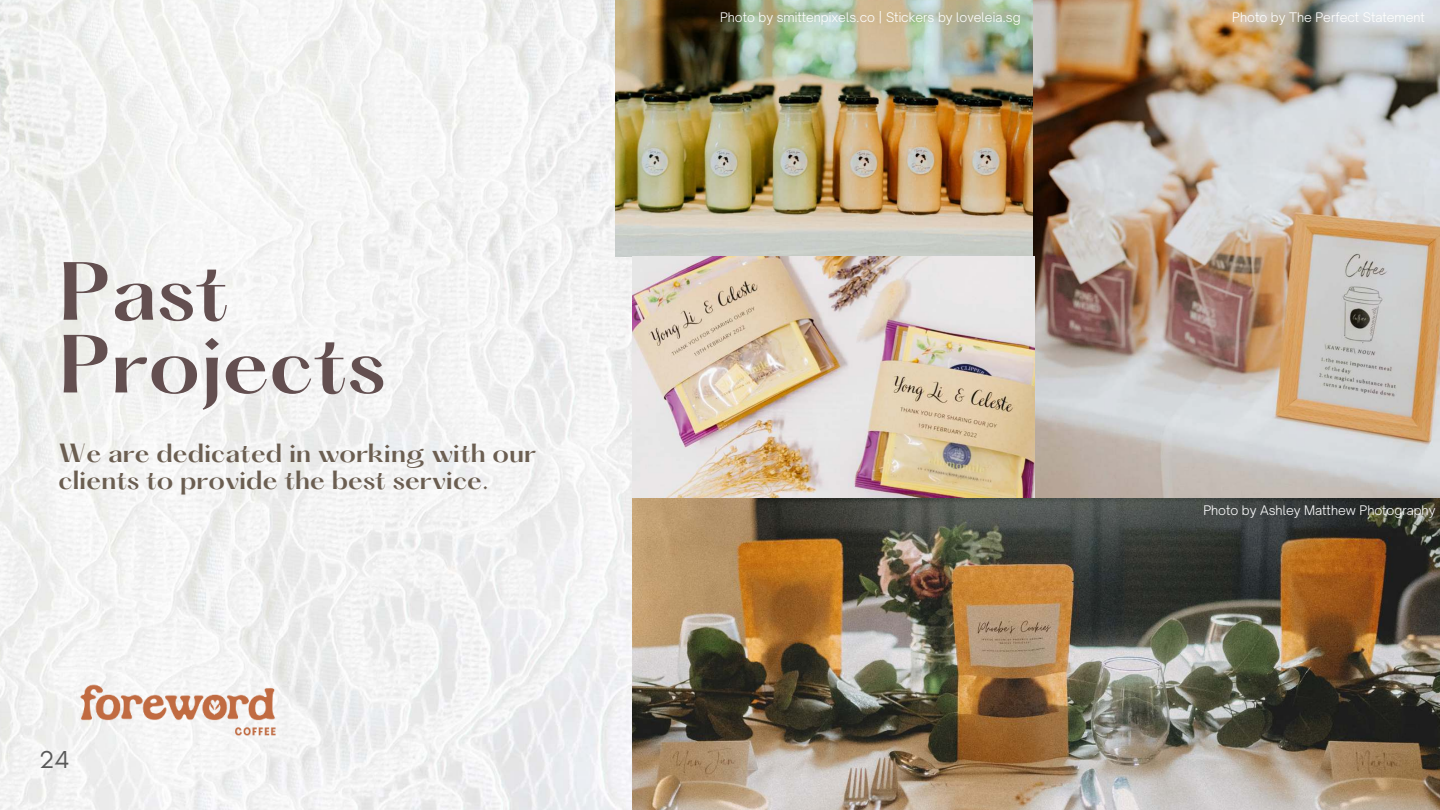
<style>
.page{position:relative;width:1440px;height:810px;background:#fff}
.page>*{position:absolute;margin:0;border:0;box-sizing:border-box;transform-origin:0 0}
.t1{font:600 72px/72.8px "Hatton";color:#634f50}
.t2{font:25px "Glacial Indifference";color:#595959}
.t3{font:600 23px/27px "Hatton";color:#6b5e51}
.t4{font:300 12.6px "Open Sauce One";color:#fff}
</style>
<div class="page">
<img style="left:0;top:0;width:632px;height:810px">
<img style="left:616px;top:0;width:418px;height:257px">
<img style="left:632px;top:497px;width:808px;height:313px">
<img style="left:1034px;top:0;width:406px;height:497px">
<img style="left:632px;top:257px;width:402px;height:241px">
<img style="left:46px;top:655px;width:265px;height:110px">
<h1 class="t1" style="left:59px;top:258px;width:329px">Past<br>Projects</h1>
<h3 class="t3" style="left:59px;top:441px;width:479px">We are dedicated in working with our clients to provide the best service.</h3>
<h2 class="t2" style="left:39px;top:745px;width:32px">24</h2>
<p class="t4" style="left:720px;top:9px;width:302px">Photo by smittenpixels.co | Stickers by loveleia.sg</p>
<p class="t4" style="left:1232px;top:9px;width:194px">Photo by The Perfect Statement</p>
<p class="t4" style="left:1203px;top:502px;width:234px">Photo by Ashley Matthew Photography</p>
</div>
